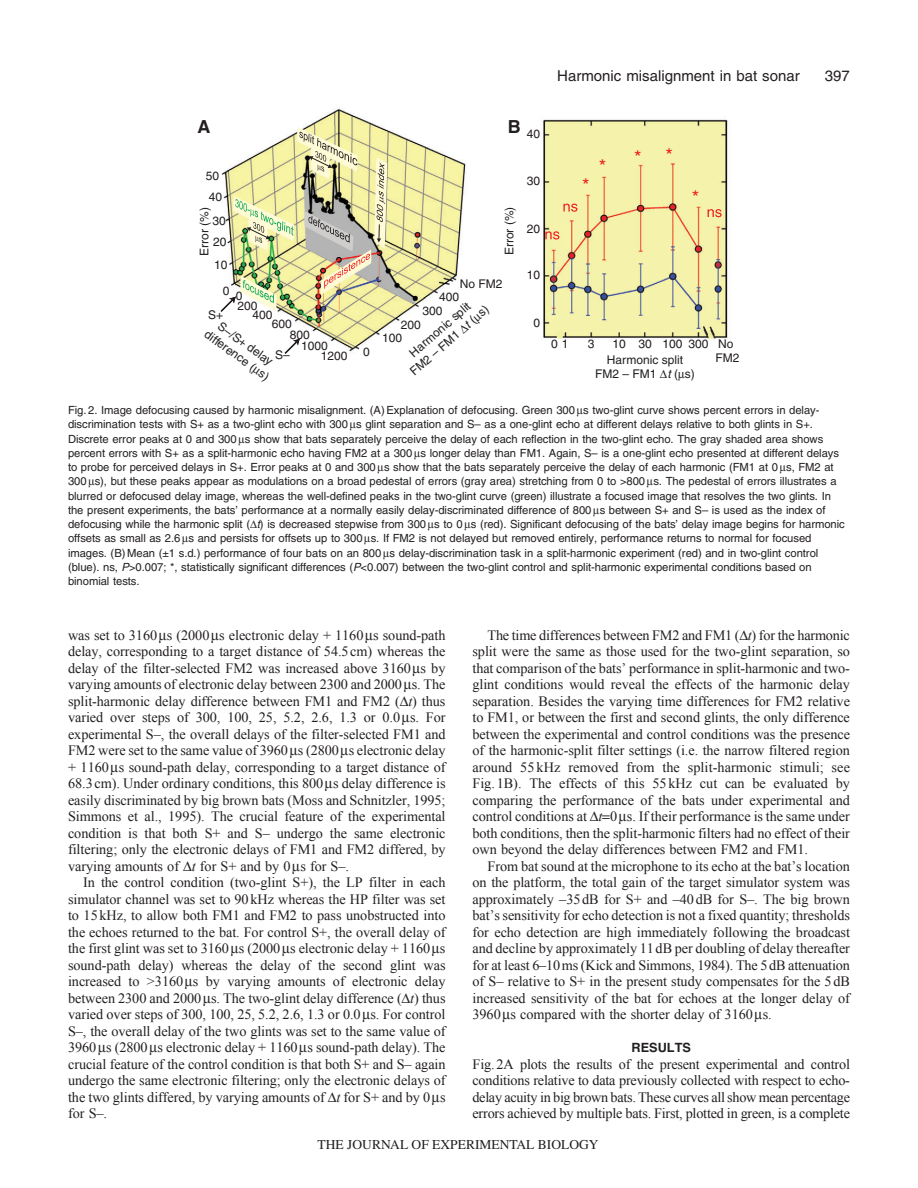
<style>
.page{position:relative;width:918px;height:1188px;background:#fff}
.page>*{position:absolute;margin:0;border:0;box-sizing:border-box;transform-origin:0 0}
.t1{font:19.05px "Helvetica";color:#ee1d23}
.t2{font:700 18px "Helvetica";color:#231f20}
.t3{font:15px "Helvetica";color:#231f20}
.t4{font:14.25px/16.5px "Times New Roman";letter-spacing:-.005em;color:#231f20;text-align:justify}
.t5{font:13.5px "Times";color:#231f20}
.t6{font:700 12.75px "Helvetica";color:#231f20}
.t7{font:12px/14.4px "Helvetica";color:#231f20}
.t8{font:11.25px/14.2px "Helvetica";letter-spacing:-.005em;color:#231f20}
.s1{font-style:italic}
</style>
<div class="page">
<img style="left:285px;top:109px;width:443px;height:243px">
<svg style="left:702px;top:324px;width:14px;height:13px"></svg>
<svg style="left:545px;top:231px;width:14px;height:8px"></svg>
<svg style="left:563px;top:204px;width:14px;height:8px"></svg>
<svg style="left:708px;top:209px;width:14px;height:8px"></svg>
<img style="left:220px;top:127px;width:167px;height:186px">
<svg style="left:284px;top:338px;width:16px;height:16px"></svg>
<svg style="left:458px;top:313px;width:26px;height:21px"></svg>
<p class="t2" style="left:197px;top:120px;width:14px">A</p>
<p class="t2" style="left:508px;top:120px;width:14px">B</p>
<p class="t7" style="left:527px;top:127px;width:15px">40</p>
<p class="t7" style="left:206px;top:169px;width:15px">50</p>
<p class="t7" style="left:209px;top:190px;width:15px">40</p>
<p class="t7" style="left:198px;top:256px;width:50px;rotate:-90deg">Error (%)</p>
<p class="t7" style="left:503px;top:255px;width:50px;rotate:-90deg">Error (%)</p>
<p class="t7" style="left:213px;top:215px;width:15px">30</p>
<p class="t7" style="left:213px;top:236px;width:15px">20</p>
<p class="t7" style="left:527px;top:175px;width:15px">30</p>
<p class="t7" style="left:527px;top:223px;width:15px">20</p>
<p class="t3" style="left:557px;top:70px;width:244px">Harmonic misalignment in bat sonar</p>
<p class="t3" style="left:825px;top:70px;width:27px">397</p>
<h1 class="t1" style="left:582px;top:179px;width:9px">*</h1>
<h1 class="t1" style="left:599px;top:160px;width:9px">*</h1>
<h1 class="t1" style="left:634px;top:150px;width:40px">* *</h1>
<h1 class="t1" style="left:692px;top:191px;width:9px">*</h1>
<p class="t7" style="left:214px;top:259px;width:15px">10</p>
<p class="t7" style="left:527px;top:268px;width:15px">10</p>
<p class="t7" style="left:460px;top:278px;width:44px">No FM2</p>
<p class="t7" style="left:223px;top:285px;width:8px">0</p>
<p class="t7" style="left:236px;top:292px;width:23px;line-height:9.8px">0<br>200</p>
<p class="t7" style="left:439px;top:291px;width:22px">400</p>
<p class="t7" style="left:398px;top:357px;width:101px;text-align:center;rotate:-41deg">Harmonic split<br>FM2 – FM1 <span class="s1">t</span> ( s)</p>
<p class="t7" style="left:423px;top:304px;width:22px">300</p>
<p class="t7" style="left:208px;top:309px;width:17px">S+</p>
<p class="t7" style="left:272px;top:312px;width:22px;line-height:9px;text-indent:-20px">400<br>600</p>
<p class="t7" style="left:301px;top:330px;width:28px;line-height:11.2px;text-indent:-11px">800<br>1000</p>
<p class="t7" style="left:321px;top:349px;width:28px">1200</p>
<p class="t7" style="left:595px;top:354px;width:101px;text-align:center">Harmonic split<br>FM2 – FM1 <span class="s1">t</span> ( s)</p>
<p class="t7" style="left:533px;top:316px;width:8px">0</p>
<p class="t7" style="left:401px;top:319px;width:22px">200</p>
<p class="t7" style="left:218px;top:316px;width:78px;text-align:center;rotate:36deg">S–/S+ delay difference ( s)</p>
<p class="t7" style="left:382px;top:332px;width:22px">100</p>
<p class="t7" style="left:551px;top:337px;width:19px">0 1</p>
<p class="t7" style="left:588px;top:337px;width:8px">3</p>
<p class="t7" style="left:612px;top:337px;width:98px">10 30 100 300</p>
<p class="t7" style="left:363px;top:346px;width:8px">0</p>
<p class="t7" style="left:275px;top:349px;width:16px">S–</p>
<p class="t7" style="left:716px;top:338px;width:25px">No<br>FM2</p>
<p class="t8" style="left:68px;top:404px;width:778px">Fig. 2. Image defocusing caused by harmonic misalignment. (A) Explanation of defocusing. Green 300 s two-glint curve shows percent errors in delay&shy;discrimination tests with S+ as a two-glint echo with 300 s glint separation and S– as a one-glint echo at different delays relative to both glints in S+.<br>Discrete error peaks at 0 and 300 s show that bats separately perceive the delay of each reflection in the two-glint echo. The gray shaded area shows percent errors with S+ as a split-harmonic echo having FM2 at a 300 s longer delay than FM1. Again, S– is a one-glint echo presented at different delays to probe for perceived delays in S+. Error peaks at 0 and 300 s show that the bats separately perceive the delay of each harmonic (FM1 at 0 s, FM2 at 300 s), but these peaks appear as modulations on a broad pedestal of errors (gray area) stretching from 0 to &gt;800 s. The pedestal of errors illustrates a blurred or defocused delay image, whereas the well-defined peaks in the two-glint curve (green) illustrate a focused image that resolves the two glints. In the present experiments, the bats’ performance at a normally easily delay-discriminated difference of 800 s between S+ and S– is used as the index of defocusing while the harmonic split ( <span class="s1">t</span>) is decreased stepwise from 300 s to 0 s (red). Significant defocusing of the bats’ delay image begins for harmonic offsets as small as 2.6 s and persists for offsets up to 300 s. If FM2 is not delayed but removed entirely, performance returns to normal for focused images. (B) Mean (±1 s.d.) performance of four bats on an 800 s delay-discrimination task in a split-harmonic experiment (red) and in two-glint control (blue). ns, <span class="s1">P</span>&gt;0.007; *, statistically significant differences (<span class="s1">P</span>&lt;0.007) between the two-glint control and split-harmonic experimental conditions based on binomial tests.</p>
<p class="t4" style="left:68px;top:627px;width:379px">was set to 3160 s (2000 s electronic delay + 1160 s sound-path delay, corresponding to a target distance of 54.5cm) whereas the delay of the filter-selected FM2 was increased above 3160 s by varying amounts of electronic delay between 2300 and 2000 s. The split-harmonic delay difference between FM1 and FM2 ( <span class="s1">t</span>) thus varied over steps of 300, 100, 25, 5.2, 2.6, 1.3 or 0.0 s. For experimental S–, the overall delays of the filter-selected FM1 and FM2 were set to the same value of 3960 s (2800 s electronic delay + 1160 s sound-path delay, corresponding to a target distance of 68.3cm). Under ordinary conditions, this 800 s delay difference is easily discriminated by big brown bats (Moss and Schnitzler, 1995; Simmons et al., 1995). The crucial feature of the experimental condition is that both S+ and S– undergo the same electronic filtering; only the electronic delays of FM1 and FM2 differed, by varying amounts of <span class="s1">t</span> for S+ and by 0 s for S–.</p>
<p class="t4" style="left:68px;top:874px;width:379px;text-indent:15px">In the control condition (two-glint S+), the LP filter in each simulator channel was set to 90kHz whereas the HP filter was set to 15kHz, to allow both FM1 and FM2 to pass unobstructed into the echoes returned to the bat. For control S+, the overall delay of the first glint was set to 3160 s (2000 s electronic delay + 1160 s sound-path delay) whereas the delay of the second glint was increased to &gt;3160 s by varying amounts of electronic delay between 2300 and 2000 s. The two-glint delay difference ( <span class="s1">t</span>) thus varied over steps of 300, 100, 25, 5.2, 2.6, 1.3 or 0.0 s. For control S–, the overall delay of the two glints was set to the same value of 3960 s (2800 s electronic delay + 1160 s sound-path delay). The crucial feature of the control condition is that both S+ and S– again undergo the same electronic filtering; only the electronic delays of the two glints differed, by varying amounts of <span class="s1">t</span> for S+ and by 0 s for S–.</p>
<p class="t4" style="left:472px;top:627px;width:379px;text-indent:15px">The time differences between FM2 and FM1 ( <span class="s1">t</span>) for the harmonic split were the same as those used for the two-glint separation, so that comparison of the bats’ performance in split-harmonic and two&shy;glint conditions would reveal the effects of the harmonic delay separation. Besides the varying time differences for FM2 relative to FM1, or between the first and second glints, the only difference between the experimental and control conditions was the presence of the harmonic-split filter settings (i.e. the narrow filtered region around 55 kHz removed from the split-harmonic stimuli; see Fig.1B). The effects of this 55kHz cut can be evaluated by comparing the performance of the bats under experimental and control conditions at <span class="s1">t</span> 0 s. If their performance is the same under both conditions, then the split-harmonic filters had no effect of their own beyond the delay differences between FM2 and FM1.</p>
<p class="t4" style="left:473px;top:858px;width:379px;text-indent:15px">From bat sound at the microphone to its echo at the bat’s location on the platform, the total gain of the target simulator system was approximately –35dB for S+ and –40dB for S–. The big brown bat’s sensitivity for echo detection is not a fixed quantity; thresholds for echo detection are high immediately following the broadcast and decline by approximately 11dB per doubling of delay thereafter for at least 6–10ms (Kick and Simmons, 1984). The 5dB attenuation of S– relative to S+ in the present study compensates for the 5dB increased sensitivity of the bat for echoes at the longer delay of 3960 s compared with the shorter delay of 3160 s.</p>
<p class="t6" style="left:631px;top:1043px;width:61px">RESULTS</p>
<p class="t4" style="left:472px;top:1056px;width:379px">Fig.2A plots the results of the present experimental and control conditions relative to data previously collected with respect to echo&shy;delay acuity in big brown bats. These curves all show mean percentage errors achieved by multiple bats. First, plotted in green, is a complete</p>
<p class="t5" style="left:318px;top:1137px;width:282px">THE JOURNAL OF EXPERIMENTAL BIOLOGY</p>
</div>
